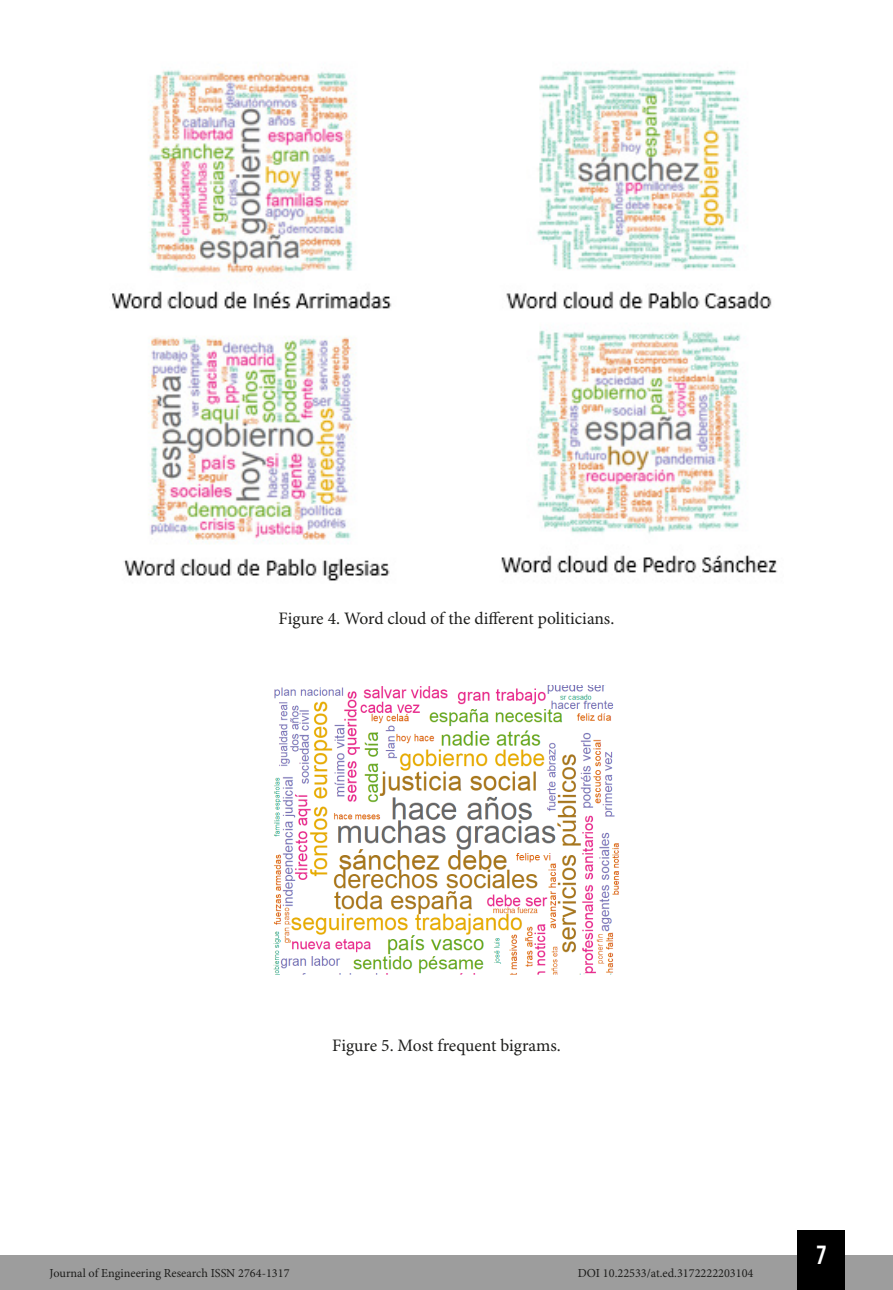
<style>
.page{position:relative;width:893px;height:1290px;background:#fff}
.page>*{position:absolute;margin:0;border:0;box-sizing:border-box;transform-origin:0 0}
.t1{font:26.25px "Bebas Kai";color:#fff}
.t2{font:17.5px "Minion Pro";color:#1d1d1b}
.t3{font:12.25px "Minion Pro";color:#1d1d1b}
</style>
<div class="page">
<div style="left:0;top:1255px;width:893px;height:35px;background:#9d9d9d"></div>
<div style="left:797px;top:1230px;width:48px;height:60px;background:#000"></div>
<img style="left:112px;top:69px;width:666px;height:512px">
<img style="left:273px;top:685px;width:346px;height:290px">
<h2 class="t2" style="left:279px;top:608px;width:337px">Figure 4. Word cloud of the different politicians.</h2>
<h2 class="t2" style="left:332px;top:1035px;width:230px">Figure 5. Most frequent bigrams.</h2>
<p class="t3" style="left:50px;top:1266px;width:241px">Journal of Engineering Research ISSN 2764-1317</p>
<p class="t3" style="left:578px;top:1266px;width:177px">DOI 10.22533/at.ed.3172222203104</p>
<h1 class="t1" style="left:817px;top:1241px;width:11px">7</h1>
</div>
